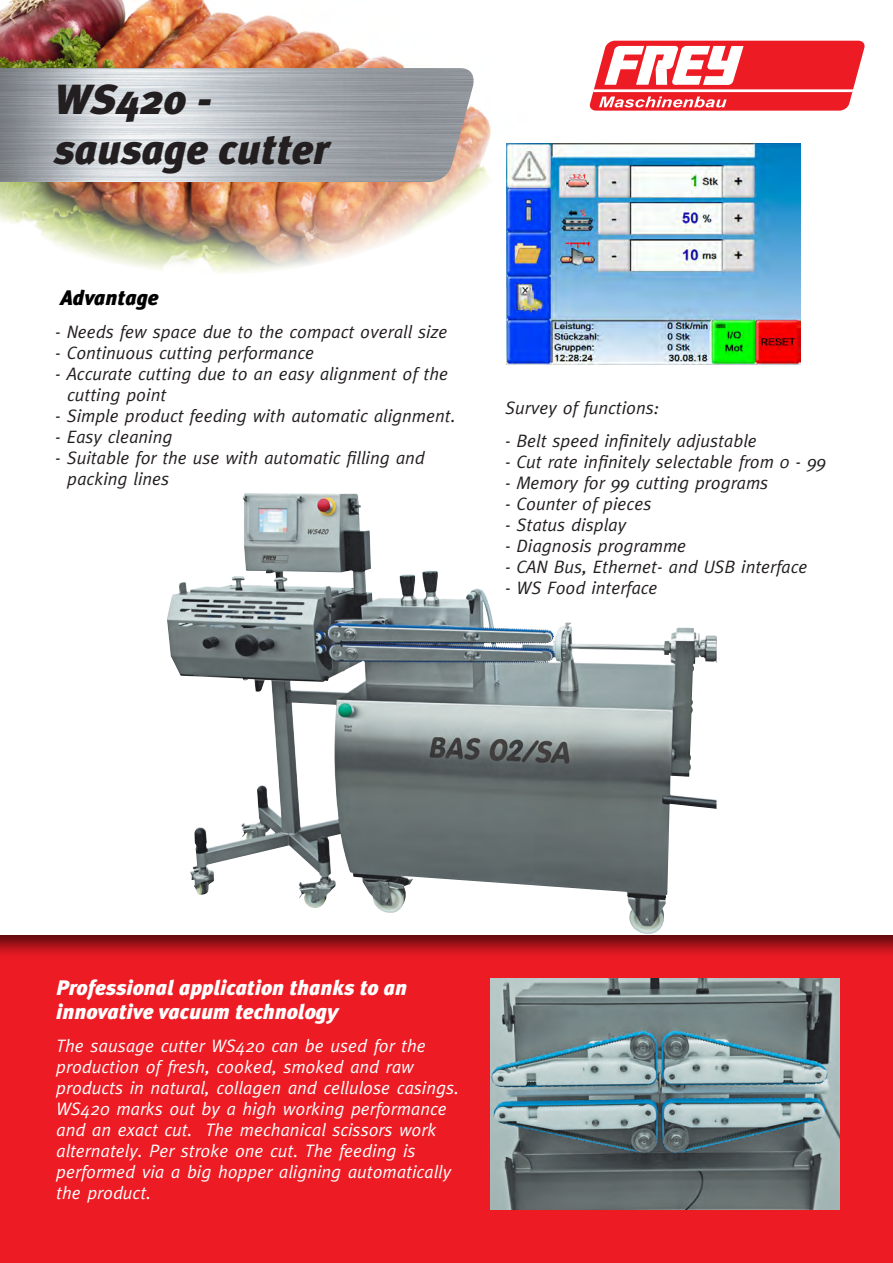
<style>
.page{position:relative;width:893px;height:1263px;background:#fff}
.page>*{position:absolute;margin:0;border:0;box-sizing:border-box;transform-origin:0 0}
.t1{font:italic 900 42px/50.4px "Meta Plus";color:#231f20}
.t2{font:italic 900 21px/24px "Meta Plus";color:#fff}
.t3{font:italic 900 21px "Meta Plus";color:#000}
.t4{font:italic 18px/21px "Meta";color:#231f20}
.t5{font:italic 18px/21px "Meta";color:#fff}
</style>
<div class="page">
<div style="left:0;top:929px;width:893px;height:334px;background:#231f20;opacity:.75"></div>
<img style="left:490px;top:978px;width:349px;height:231px">
<img style="left:506px;top:143px;width:294px;height:221px">
<img style="left:0;top:0;width:540px;height:275px">
<svg style="left:589px;top:41px;width:276px;height:70px"></svg>
<img style="left:0;top:68px;width:478px;height:114px">
<img style="left:167px;top:493px;width:549px;height:441px">
<h1 class="t1" style="left:54px;top:74px;width:277px">WS420 - sausage cutter</h1>
<p class="t3" style="left:60px;top:286px;width:100px">Advantage</p>
<p class="t4" style="left:55px;top:321px;width:394px">- Needs few space due to the compact overall size</p>
<p class="t4" style="left:55px;top:342px;width:260px">- Continuous cutting performance</p>
<p class="t4" style="left:67px;top:363px;width:382px;text-indent:-12px">- Accurate cutting due to an easy alignment of the cutting point</p>
<p class="t4" style="left:55px;top:405px;width:402px">- Simple product feeding with automatic alignment.</p>
<p class="t4" style="left:55px;top:426px;width:119px">- Easy cleaning</p>
<p class="t4" style="left:67px;top:447px;width:359px;text-indent:-12px">- Suitable for the use with automatic filling and packing lines</p>
<p class="t4" style="left:505px;top:397px;width:156px">Survey of functions:</p>
<p class="t4" style="left:505px;top:430px;width:253px">- Belt speed infinitely adjustable</p>
<p class="t4" style="left:505px;top:451px;width:323px">- Cut rate infinitely selectable from 0 - 99</p>
<p class="t4" style="left:505px;top:472px;width:265px">- Memory for 99 cutting programs</p>
<p class="t4" style="left:505px;top:493px;width:148px">- Counter of pieces</p>
<p class="t4" style="left:505px;top:514px;width:122px">- Status display</p>
<p class="t4" style="left:505px;top:535px;width:183px">- Diagnosis programme</p>
<p class="t4" style="left:505px;top:556px;width:304px">- CAN Bus, Ethernet- and USB interface</p>
<p class="t4" style="left:505px;top:577px;width:154px">- WS Food interface</p>
<p class="t2" style="left:56px;top:975px;width:352px">Professional application thanks to an innovative vacuum technology</p>
<p class="t5" style="left:56px;top:1035px;width:404px">The sausage cutter WS420 can be used for the production of fresh, cooked, smoked and raw products in natural, collagen and cellulose casings.<br>WS420 marks out by a high working performance and an exact cut. The mechanical scissors work alternately. Per stroke one cut. The feeding is performed via a big hopper aligning automatically the product.</p>
</div>
